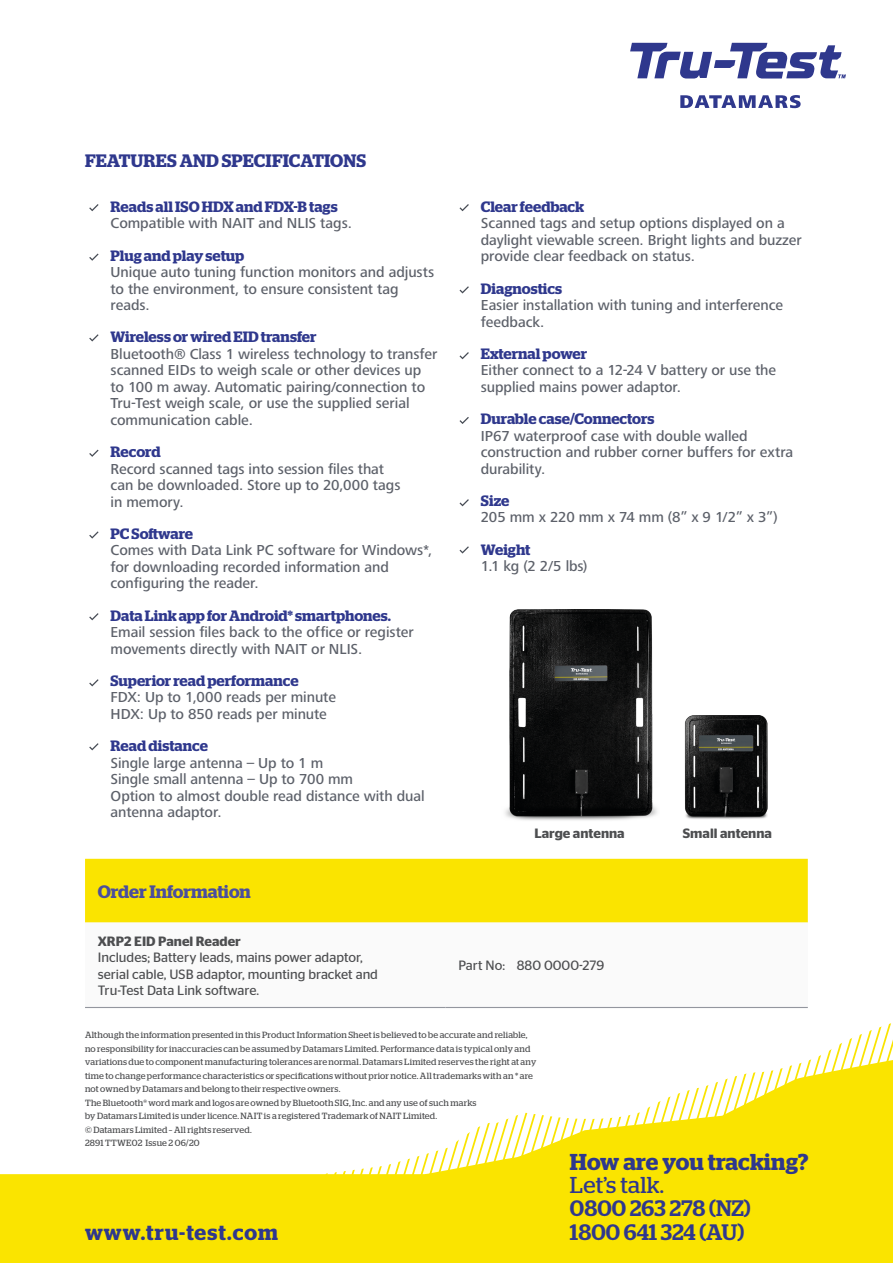
<style>
.page{position:relative;width:893px;height:1263px;background:#fff}
.page>*{position:absolute;margin:0;border:0;box-sizing:border-box;transform-origin:0 0}
.How_are_you_tracking{font:600 22.95px "Stag";letter-spacing:.005em;color:#2f388d}
.Let_s_talk{font:22.95px "Stag";letter-spacing:.01em;color:#2f388d}
.Contact_number_rever{font:500 22.35px "Stag";color:#2f388d}
.www_tru-test_com{font:600 21.45px "Stag";letter-spacing:.05em;color:#2f388d}
.Top_5_Benefits{font:600 18px "Stag";letter-spacing:.005em;color:#2f388d}
.t1{font:600 18px "Stag";letter-spacing:-.005em;color:#4b4e9d}
.Top_5_Benefits-2{font:500 15px/16.5px "Frutiger Next Pro";letter-spacing:-.005em;color:#5d616a}
.Table_body_text{font:13.5px/16.2px "Stag Sans";color:#4d4e50}
.Table_heading{font:600 13.5px "Stag Sans";color:#4d4e50}
.Disclaimer{font:9px/13.5px "Stag";letter-spacing:.02em;color:#4d4e50}
.s1{font-family:"Stag";font-weight:600;color:#2f388d}
</style>
<div class="page">
<div style="left:0;top:1174px;width:893px;height:89px;background:#fae400"></div>
<svg style="left:301px;top:1023px;width:592px;height:162px"></svg>
<div style="left:85px;top:859px;width:723px;height:63px;background:#fae400"></div>
<svg style="left:85px;top:922px;width:723px;height:85px"></svg>
<hr style="left:85px;top:1007px;width:361px;height:1px;background:#93969e">
<hr style="left:446px;top:1007px;width:362px;height:1px;background:#93969e">
<svg style="left:680px;top:95px;width:121px;height:13px"></svg>
<svg style="left:630px;top:43px;width:216px;height:36px"></svg>
<svg style="left:89px;top:204px;width:10px;height:7px"></svg>
<svg style="left:460px;top:204px;width:9px;height:7px"></svg>
<svg style="left:89px;top:254px;width:10px;height:7px"></svg>
<svg style="left:460px;top:286px;width:9px;height:7px"></svg>
<svg style="left:89px;top:334px;width:10px;height:7px"></svg>
<svg style="left:460px;top:352px;width:9px;height:7px"></svg>
<svg style="left:460px;top:417px;width:9px;height:7px"></svg>
<svg style="left:460px;top:499px;width:9px;height:7px"></svg>
<svg style="left:460px;top:546px;width:9px;height:7px"></svg>
<svg style="left:89px;top:450px;width:10px;height:7px"></svg>
<svg style="left:89px;top:531px;width:10px;height:7px"></svg>
<svg style="left:89px;top:613px;width:10px;height:7px"></svg>
<svg style="left:89px;top:679px;width:10px;height:7px"></svg>
<svg style="left:89px;top:743px;width:10px;height:7px"></svg>
<img style="left:505px;top:609px;width:152px;height:211px">
<img style="left:684px;top:716px;width:83px;height:103px">
<p class="Top_5_Benefits" style="left:85px;top:151px;width:283px">FEATURES AND SPECIFICATIONS</p>
<p class="Top_5_Benefits-2" style="left:111px;top:199px;width:243px"><span class="s1">Reads all ISO HDX and FDX-B tags<br></span>Compatible with NAIT and NLIS tags.</p>
<p class="Top_5_Benefits-2" style="left:111px;top:247px;width:325px"><span class="s1">Plug and play setup<br></span>Unique auto tuning function monitors and adjusts to the environment, to ensure consistent tag reads.</p>
<p class="Top_5_Benefits-2" style="left:111px;top:329px;width:328px"><span class="s1">Wireless or wired EID transfer<br></span>Bluetooth® Class 1 wireless technology to transfer scanned EIDs to weigh scale or other devices up to 100 m away. Automatic pairing/connection to Tru-Test weigh scale, or use the supplied serial communication cable.</p>
<p class="Top_5_Benefits-2" style="left:111px;top:444px;width:291px"><span class="s1">Record<br></span>Record scanned tags into session files that can be downloaded. Store up to 20,000 tags in memory.</p>
<p class="Top_5_Benefits-2" style="left:111px;top:526px;width:323px"><span class="s1">PC Software<br></span>Comes with Data Link PC software for Windows*, for downloading recorded information and configuring the reader.</p>
<p class="Top_5_Benefits-2" style="left:111px;top:607px;width:305px"><span class="s1">Data Link app for Android* smartphones.<br></span>Email session files back to the office or register movements directly with NAIT or NLIS.</p>
<p class="Top_5_Benefits-2" style="left:111px;top:673px;width:227px"><span class="s1">Superior read performance<br></span>FDX: Up to 1,000 reads per minute<br>HDX: Up to 850 reads per minute</p>
<p class="Top_5_Benefits-2" style="left:111px;top:738px;width:316px"><span class="s1">Read distance<br></span>Single large antenna – Up to 1 m<br>Single small antenna – Up to 700 mm<br>Option to almost double read distance with dual antenna adaptor.</p>
<p class="Top_5_Benefits-2" style="left:481px;top:199px;width:322px"><span class="s1">Clear feedback<br></span>Scanned tags and setup options displayed on a daylight viewable screen. Bright lights and buzzer provide clear feedback on status.</p>
<p class="Top_5_Benefits-2" style="left:481px;top:280px;width:304px"><span class="s1">Diagnostics<br></span>Easier installation with tuning and interference feedback.</p>
<p class="Top_5_Benefits-2" style="left:481px;top:346px;width:297px"><span class="s1">External power<br></span>Either connect to a 12-24 V battery or use the supplied mains power adaptor.</p>
<p class="Top_5_Benefits-2" style="left:481px;top:411px;width:314px"><span class="s1">Durable case/Connectors<br></span>IP67 waterproof case with double walled construction and rubber corner buffers for extra durability.</p>
<p class="Top_5_Benefits-2" style="left:481px;top:493px;width:298px"><span class="s1">Size<br></span>205 mm x 220 mm x 74 mm (8” x 9 1/2” x 3”)</p>
<p class="Top_5_Benefits-2" style="left:481px;top:541px;width:108px"><span class="s1">Weight<br></span>1.1 kg (2 2/5 lbs)</p>
<p class="Table_heading" style="left:534px;top:825px;width:92px">Large antenna</p>
<p class="Table_heading" style="left:683px;top:825px;width:91px">Small antenna</p>
<p class="t1" style="left:98px;top:881px;width:155px">Order Information</p>
<p class="Table_heading" style="left:98px;top:934px;width:144px">XRP2 EID Panel Reader</p>
<p class="Table_body_text" style="left:98px;top:949px;width:282px">Includes; Battery leads, mains power adaptor, serial cable, USB adaptor, mounting bracket and<br>Tru-Test Data Link software.</p>
<p class="Table_body_text" style="left:458px;top:957px;width:147px">Part No: 880 0000-279</p>
<p class="Disclaimer" style="left:85px;top:1028px;width:444px">Although the information presented in this Product Information Sheet is believed to be accurate and reliable,</p>
<p class="Disclaimer" style="left:85px;top:1042px;width:447px">no responsibility for inaccuracies can be assumed by Datamars Limited. Performance data is typical only and</p>
<p class="Disclaimer" style="left:85px;top:1055px;width:453px">variations due to component manufacturing tolerances are normal. Datamars Limited reserves the right at any</p>
<p class="Disclaimer" style="left:85px;top:1069px;width:449px">time to change performance characteristics or specifications without prior notice. All trademarks with an * are not owned by Datamars and belong to their respective owners.</p>
<p class="Disclaimer" style="left:85px;top:1096px;width:393px">The Bluetooth® word mark and logos are owned by Bluetooth SIG, Inc. and any use of such marks</p>
<p class="Disclaimer" style="left:85px;top:1109px;width:354px">by Datamars Limited is under licence. NAIT is a registered Trademark of NAIT Limited.</p>
<p class="Disclaimer" style="left:85px;top:1123px;width:168px">© Datamars Limited – All rights reserved.</p>
<p class="Disclaimer" style="left:85px;top:1136px;width:116px">2891 TTWE02 Issue 2 06/20</p>
<p class="How_are_you_tracking" style="left:570px;top:1148px;width:240px">How are you tracking?</p>
<p class="Let_s_talk" style="left:570px;top:1172px;width:96px">Let’s talk.</p>
<p class="Contact_number_rever" style="left:570px;top:1195px;width:182px">0800 263 278 (NZ)</p>
<p class="www_tru-test_com" style="left:85px;top:1219px;width:195px">www.tru-test.com</p>
<p class="Contact_number_rever" style="left:570px;top:1218px;width:176px">1800 641 324 (AU)</p>
</div>
